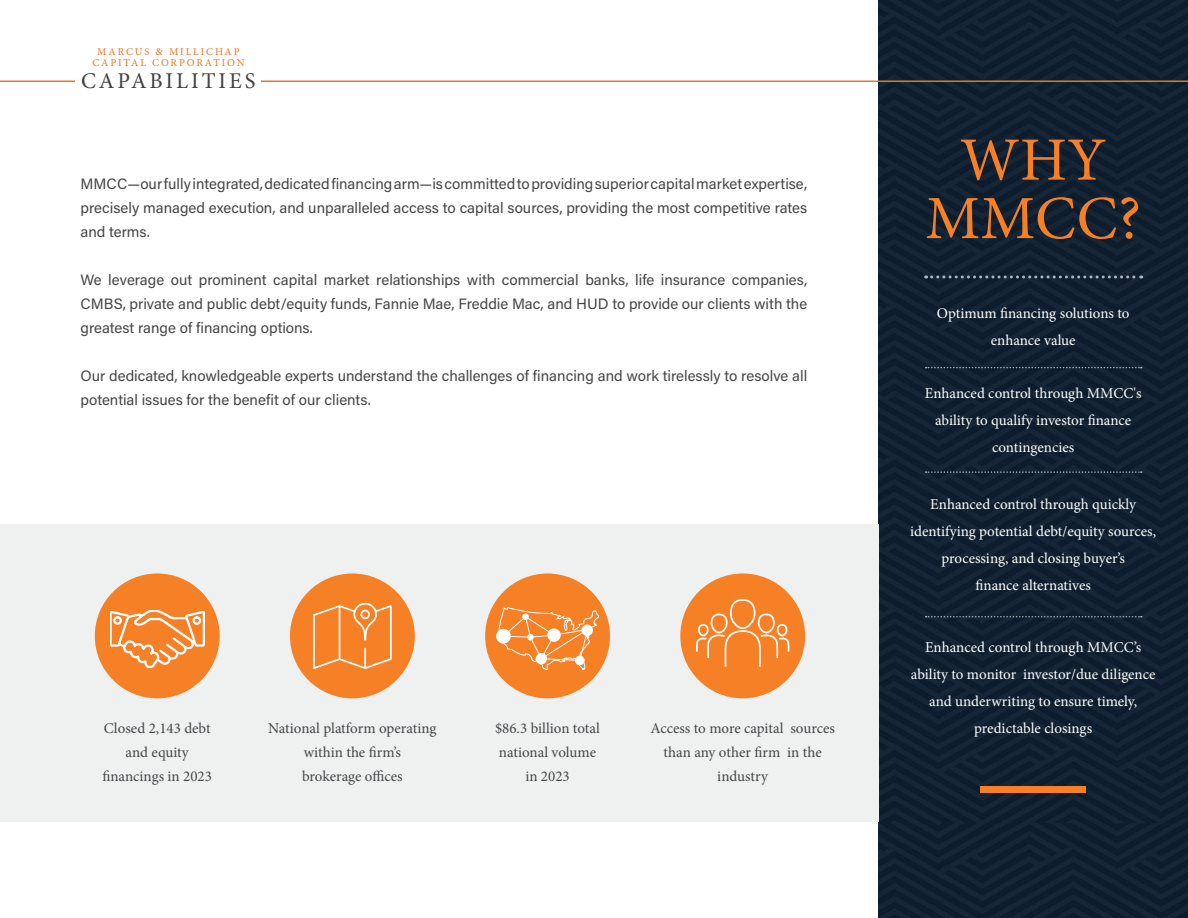
<style>
.page{position:relative;width:1188px;height:918px;background:#fff}
.page>*{position:absolute;margin:0;border:0;box-sizing:border-box;transform-origin:0 0}
.t1{font:61.5px/58.5px "Minion Pro";letter-spacing:.005em;color:#f58026;text-align:center}
.t2{font:22.5px "Minion Pro";letter-spacing:.13em;color:#414042}
.t3{font:15px/24px "Acumin Pro";color:#454547;text-align:justify}
.t4{font:15px/27px "Minion Pro";color:#fff;text-align:center}
.t5{font:15px/24px "Minion Pro";color:#454547;text-align:center}
.t6{font:10.5px/10.5px "Minion Pro";letter-spacing:.18em;color:#ec7624;text-align:center}
</style>
<div class="page">
<div style="left:878px;top:0;width:310px;height:918px;background:#10202f"></div>
<div style="left:0;top:524px;width:878px;height:298px;background:#eff1f1"></div>
<div style="left:980px;top:786px;width:106px;height:7px;background:#f58026"></div>
<svg style="left:926px;top:275px;width:216px;height:3px"></svg>
<svg style="left:926px;top:367px;width:216px;height:1px"></svg>
<svg style="left:926px;top:471px;width:216px;height:2px"></svg>
<svg style="left:926px;top:616px;width:216px;height:1px"></svg>
<div style="left:95px;top:573px;width:125px;height:125px;background:#f58026;border-radius:50%"></div>
<svg style="left:110px;top:610px;width:94px;height:58px"></svg>
<div style="left:680px;top:573px;width:125px;height:125px;background:#f58026;border-radius:50%"></div>
<svg style="left:696px;top:599px;width:93px;height:68px"></svg>
<div style="left:485px;top:573px;width:125px;height:125px;background:#f58026;border-radius:50%"></div>
<svg style="left:496px;top:629px;width:15px;height:15px"></svg>
<svg style="left:498px;top:607px;width:101px;height:63px"></svg>
<div style="left:290px;top:573px;width:125px;height:125px;background:#f58026;border-radius:50%"></div>
<svg style="left:313px;top:603px;width:79px;height:66px"></svg>
<hr style="left:0;top:81px;width:75px;height:1px;background:#ec7624">
<hr style="left:261px;top:81px;width:927px;height:1px;background:#ec7624">
<p class="t6" style="left:92px;top:47px;width:154px">MARCUS &amp; MILLICHAP<br>CAPITAL CORPORATION</p>
<h2 class="t2" style="left:81px;top:66px;width:176px">CAPABILITIES</h2>
<p class="t3" style="left:81px;top:171px;width:728px">MMCC—our fully integrated, dedicated financing arm—is committed to providing superior capital market expertise, precisely managed execution, and unparalleled access to capital sources, providing the most competitive rates and terms.</p>
<p class="t3" style="left:81px;top:267px;width:728px">We leverage out prominent capital market relationships with commercial banks, life insurance companies, CMBS, private and public debt/equity funds, Fannie Mae, Freddie Mac, and HUD to provide our clients with the greatest range of financing options.</p>
<p class="t3" style="left:81px;top:363px;width:728px">Our dedicated, knowledgeable experts understand the challenges of financing and work tirelessly to resolve all potential issues for the benefit of our clients.</p>
<h1 class="t1" style="left:925px;top:131px;width:217px">WHY<br>MMCC?</h1>
<p class="t4" style="left:937px;top:300px;width:194px">Optimum financing solutions to enhance value</p>
<p class="t4" style="left:925px;top:380px;width:218px">Enhanced control through MMCC's ability to qualify investor finance contingencies</p>
<p class="t4" style="left:910px;top:491px;width:247px">Enhanced control through quickly identifying potential debt/equity sources, processing, and closing buyer’s<br>finance alternatives</p>
<p class="t4" style="left:911px;top:633px;width:246px">Enhanced control through MMCC’s ability to monitor investor/due diligence and underwriting to ensure timely,</p>
<p class="t5" style="left:104px;top:716px;width:108px">Closed 2,143 debt</p>
<p class="t4" style="left:974px;top:714px;width:119px">predictable closings</p>
<p class="t5" style="left:102px;top:740px;width:111px">and equity financings in 2023</p>
<p class="t5" style="left:268px;top:716px;width:170px">National platform operating within the firm’s<br>brokerage offices</p>
<p class="t5" style="left:495px;top:716px;width:107px">$86.3 billion total national volume in 2023</p>
<p class="t5" style="left:650px;top:716px;width:186px">Access to more capital sources than any other firm in the industry</p>
</div>
